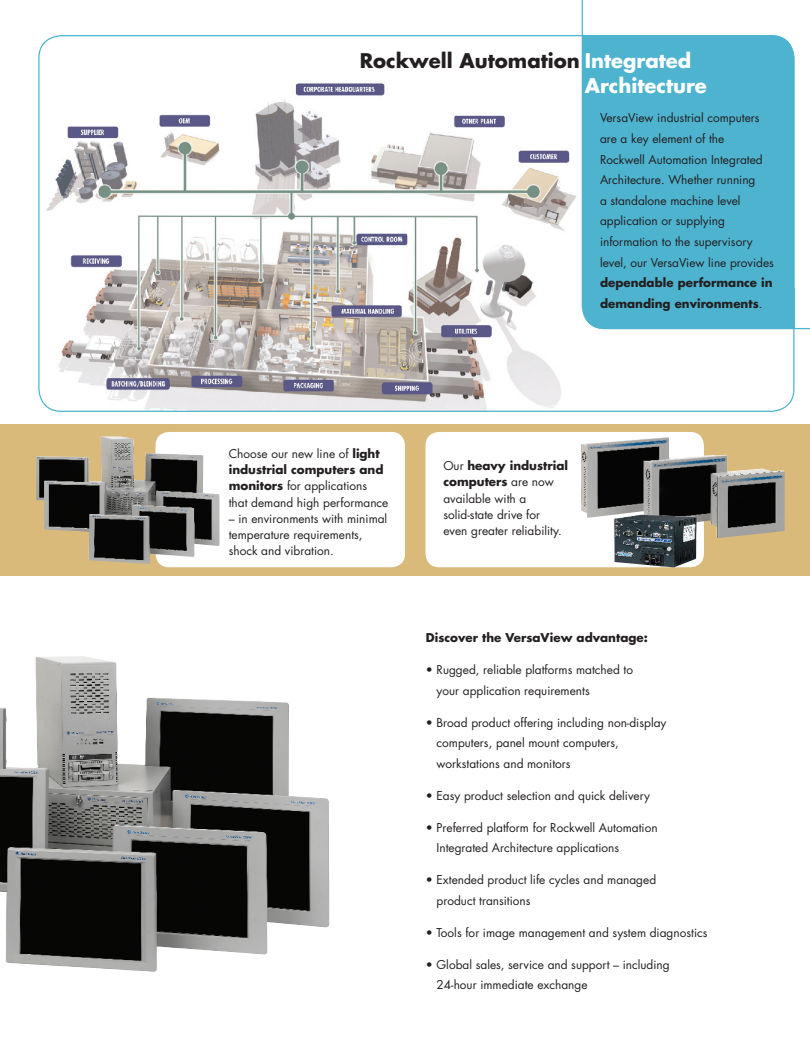
<style>
.page{position:relative;width:810px;height:1058px;background:#fff}
.page>*{position:absolute;margin:0;border:0;box-sizing:border-box;transform-origin:0 0}
.t1{font:700 19.62px/24.9px "Futura";color:#fff}
.t2{font:11.88px/20.6px "Futura";color:#231f20}
.t3{font:700 11.88px/20.6px "Futura";color:#231f20}
.s1{color:#231f20}
.s2{font-weight:400}
.s3{font-weight:700}
</style>
<div class="page">
<img style="left:39px;top:38px;width:564px;height:373px">
<svg style="left:582px;top:0;width:228px;height:329px"></svg>
<div style="left:0;top:424px;width:810px;height:151px;background:#daba7b"></div>
<div style="left:582px;top:35px;width:212px;height:294px;background:#4db3cf;border-radius:22px"></div>
<img style="left:0;top:656px;width:329px;height:316px">
<div style="left:156px;top:432px;width:249px;height:135px;background:#fff;border-radius:13px"></div>
<img style="left:36px;top:436px;width:184px;height:128px">
<div style="left:426px;top:432px;width:278px;height:135px;background:#fff;border-radius:13px"></div>
<div style="left:582px;top:35px;width:68px;height:52px;background:#4db3cf"></div>
<div style="left:744px;top:288px;width:50px;height:41px;background:#4db3cf"></div>
<img style="left:581px;top:437px;width:204px;height:101px">
<img style="left:614px;top:514px;width:83px;height:53px">
<h1 class="t1" style="left:585px;top:47px;width:124px;text-indent:-225px"><span class="s1">Rockwell Automation</span> Integrated<br>Architecture</h1>
<p class="t2" style="left:600px;top:107px;width:176px">VersaView industrial computers are a key element of the<br>Rockwell Automation I ntegrated<br>Architecture. Whether running<br>a standalone machine level application or supplying information to the supervisory level, our VersaView line provides</p>
<p class="t3" style="left:600px;top:272px;width:174px">dependable performance in demanding environments<span class="s2">.</span></p>
<p class="t2" style="left:229px;top:445px;width:161px;line-height:16.2px">Choose our new line of <span class="s3">light industrial computers and monitors</span> for applications that demand high performance</p>
<p class="t2" style="left:229px;top:510px;width:160px;line-height:16.2px">– in environments with minimal temperature requirements, shock and vibration.</p>
<p class="t2" style="left:443px;top:457px;width:126px;line-height:16.2px">Our <span class="s3">heavy industrial computers</span> are now available with a solid-state drive for<br>even greater reliability.</p>
<p class="t3" style="left:426px;top:627px;width:223px">Discover the VersaView advantage:</p>
<p class="t2" style="left:437px;top:659px;width:198px;text-indent:-11px">• Rugged, reliable platforms matched to your application requirements</p>
<p class="t2" style="left:437px;top:712px;width:231px;text-indent:-11px">• Broad product offering including non-display computers, panel mount computers, workstations and monitors</p>
<p class="t2" style="left:426px;top:785px;width:226px">• Easy product selection and quick delivery</p>
<p class="t2" style="left:437px;top:817px;width:223px;text-indent:-11px">• Preferred platform for Rockwell Automation<br>I ntegrated Architecture applications</p>
<p class="t2" style="left:437px;top:869px;width:221px;text-indent:-11px">• Extended product life cycles and managed product transitions</p>
<p class="t2" style="left:426px;top:922px;width:283px">• Tools for image management and system diagnostics</p>
<p class="t2" style="left:437px;top:953px;width:235px;text-indent:-11px">• Global sales, service and support – including<br>24-hour immediate exchange</p>
</div>
